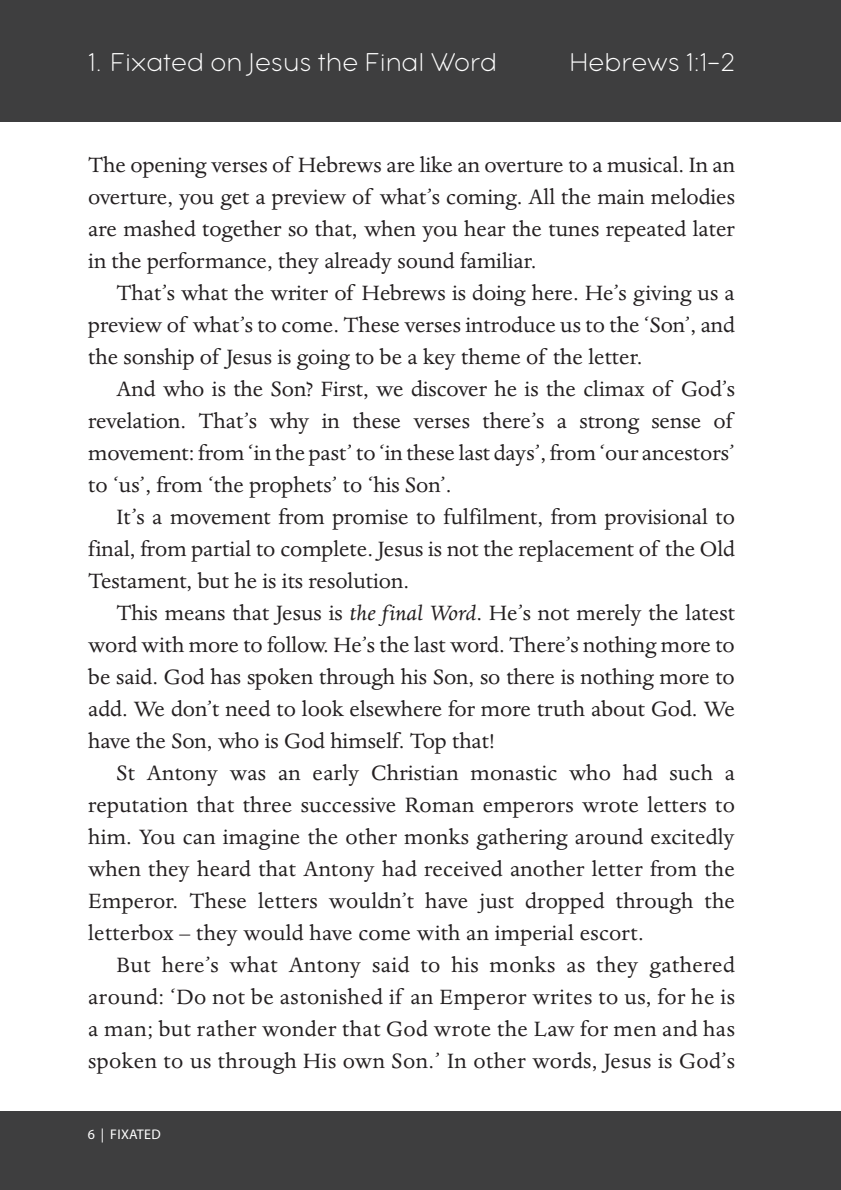
<style>
.page{position:relative;width:841px;height:1190px;background:#fff}
.page>*{position:absolute;margin:0;border:0;box-sizing:border-box;transform-origin:0 0}
._1-P_Devo_heading{font:200 28px "Aristotelica Text";color:#fff}
._10P_Body_Text{font:24px/32px "Dante MT Std";color:#231f20;text-align:justify}
._10P_Body_Text_First{font:24px/32px "Dante MT Std";color:#231f20;text-align:justify}
.t1{font:14px "Myriad Pro";letter-spacing:.02em;color:#fff}
.s1{font-style:italic}
</style>
<div class="page">
<hr style="left:837px;top:1111px;width:3px;height:79px;background:#3e3e3f">
<div style="left:0;top:1111px;width:837px;height:79px;background:#3e3e3f"></div>
<div style="left:0;top:0;width:840px;height:122px;background:#3e3e3f"></div>
<p class="_1-P_Devo_heading" style="left:88px;top:47px;width:410px">1. Fixated on Jesus the Final Word</p>
<p class="_1-P_Devo_heading" style="left:569px;top:47px;width:167px">Hebrews 1:1–2</p>
<p class="_10P_Body_Text_First" style="left:88px;top:149px;width:648px">The opening verses of Hebrews are like an overture to a musical. In an overture, you get a preview of what’s coming. All the main melodies are mashed together so that, when you hear the tunes repeated later in the performance, they already sound familiar.</p>
<p class="_10P_Body_Text" style="left:88px;top:277px;width:648px;text-indent:28px">That’s what the writer of Hebrews is doing here. He’s giving us a preview of what’s to come. These verses introduce us to the ‘Son’, and the sonship of Jesus is going to be a key theme of the letter.</p>
<p class="_10P_Body_Text" style="left:88px;top:373px;width:648px;text-indent:28px">And who is the Son? First, we discover he is the climax of God’s revelation. That’s why in these verses there’s a strong sense of movement: from ‘in the past’ to ‘in these last days’, from ‘our ancestors’ to ‘us’, from ‘the prophets’ to ‘his Son’.</p>
<p class="_10P_Body_Text" style="left:88px;top:501px;width:648px;text-indent:28px">It’s a movement from promise to fulfilment, from provisional to final, from partial to complete. Jesus is not the replacement of the Old Testament, but he is its resolution.</p>
<p class="_10P_Body_Text" style="left:88px;top:597px;width:648px;text-indent:28px">This means that Jesus is <span class="s1">the final Word</span>. He’s not merely the latest word with more to follow. He’s the last word. There’s nothing more to be said. God has spoken through his Son, so there is nothing more to add. We don’t need to look elsewhere for more truth about God. We have the Son, who is God himself. Top that!</p>
<p class="_10P_Body_Text" style="left:88px;top:757px;width:648px;text-indent:28px">St Antony was an early Christian monastic who had such a reputation that three successive Roman emperors wrote letters to him. You can imagine the other monks gathering around excitedly when they heard that Antony had received another letter from the Emperor. These letters wouldn’t have just dropped through the letterbox – they would have come with an imperial escort.</p>
<p class="_10P_Body_Text" style="left:88px;top:949px;width:648px;text-indent:28px">But here’s what Antony said to his monks as they gathered around: ‘Do not be astonished if an Emperor writes to us, for he is a man; but rather wonder that God wrote the Law for men and has spoken to us through His own Son.’ In other words, Jesus is God’s</p>
<p class="t1" style="left:88px;top:1126px;width:74px">6 | FIXATED</p>
</div>
